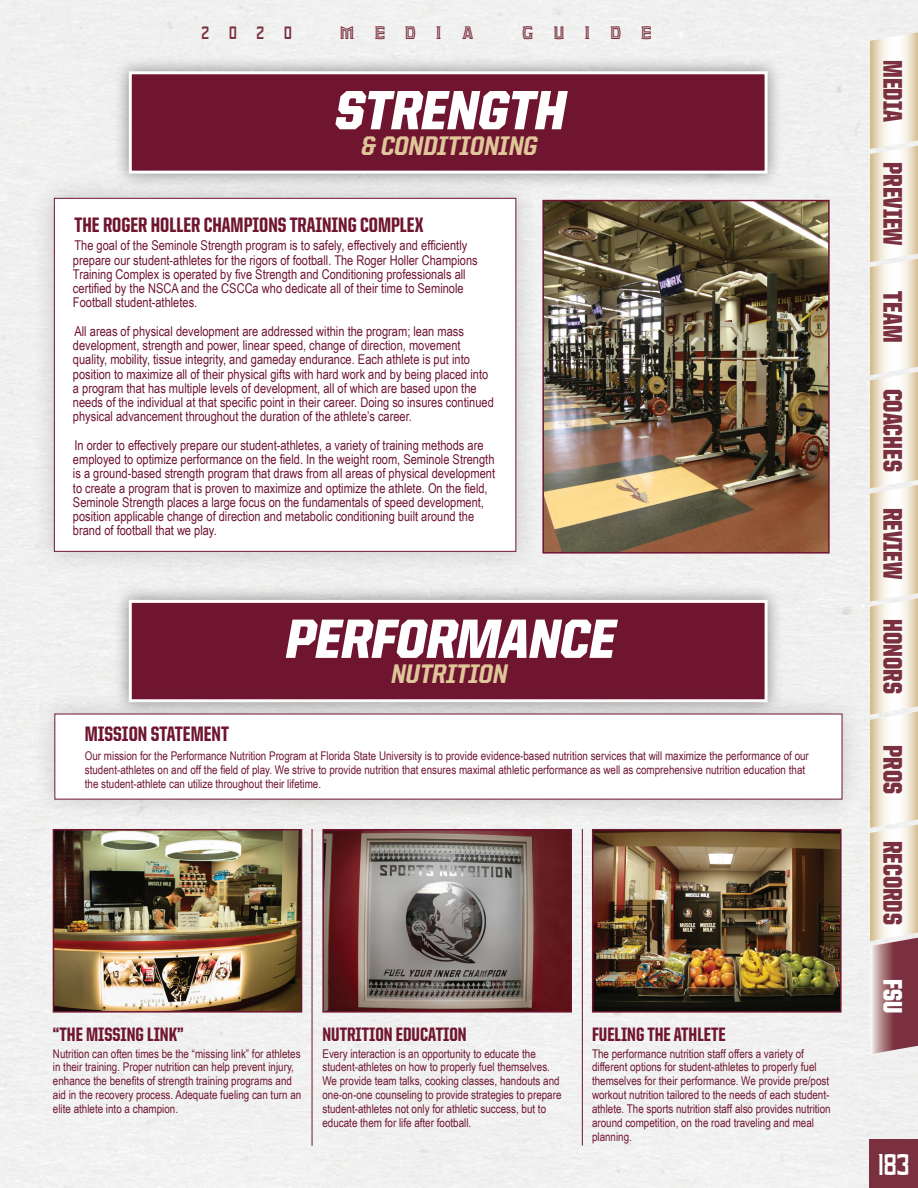
<style>
.page{position:relative;width:918px;height:1188px;background:#fff}
.page>*{position:absolute;margin:0;border:0;box-sizing:border-box;transform-origin:0 0}
.t1{font:italic 900 55.5px "United Sans Semi Cond";color:#fff}
.t2{font:700 30px "Unconquered";color:#fff}
.t3{font:900 27px "United Sans Cond";color:#7a303f}
.t4{font:italic 800 27px "United Sans Semi Cond";color:#dfc79a}
.t5{font:900 27px "United Sans Cond";color:#fff}
.t6{font:800 21px "United Sans Cond";color:#6f1530}
.t7{font:800 19.5px "United Sans Cond";color:#6f1530}
.t8{font:700 18px "Unconquered";letter-spacing:1.1em;color:#7a303f}
.t9{font:13.5px/14.2px "Arial Narrow";color:#6f1530}
.t10{font:12px/13.8px "Arial Narrow";color:#6f1530}
</style>
<div class="page">
<svg style="left:870px;top:32px;width:48px;height:1022px"></svg>
<div style="left:869px;top:1139px;width:49px;height:49px;background:#7a303f"></div>
<div style="left:31px;top:175px;width:508px;height:399px;background:#231f20;opacity:.2"></div>
<div style="left:54px;top:198px;width:462px;height:354px;background:#fff;border:1px solid #6f1530"></div>
<div style="left:114px;top:56px;width:669px;height:133px;background:#231f20;opacity:.51"></div>
<div style="left:130px;top:73px;width:636px;height:99px;background:#6f1530"></div>
<div style="left:129px;top:71px;width:639px;height:103px;border:3px solid #fff"></div>
<div style="left:114px;top:585px;width:669px;height:132px;background:#231f20;opacity:.51"></div>
<div style="left:130px;top:601px;width:636px;height:100px;background:#6f1530"></div>
<div style="left:129px;top:600px;width:639px;height:102px;border:3px solid #fff"></div>
<img style="left:545px;top:203px;width:282px;height:348px">
<div style="left:542px;top:200px;width:288px;height:354px;border:2px solid #6f1530"></div>
<hr style="left:312px;top:829px;width:1px;height:317px;background:#6f1530">
<hr style="left:582px;top:829px;width:1px;height:317px;background:#6f1530">
<img style="left:56px;top:832px;width:243px;height:178px">
<div style="left:53px;top:829px;width:249px;height:184px;border:2px solid #6f1530"></div>
<img style="left:325px;top:832px;width:244px;height:178px">
<div style="left:322px;top:829px;width:250px;height:184px;border:2px solid #6f1530"></div>
<img style="left:595px;top:832px;width:244px;height:178px">
<div style="left:592px;top:829px;width:250px;height:184px;border:2px solid #6f1530"></div>
<div style="left:32px;top:691px;width:833px;height:131px;background:#231f20;opacity:.2"></div>
<div style="left:54px;top:714px;width:788px;height:86px;background:#fff"></div>
<h3 class="t8" style="left:202px;top:26px;width:92px">2020</h3>
<h3 class="t8" style="left:340px;top:26px;width:134px">MEDIA</h3>
<h3 class="t8" style="left:522px;top:26px;width:131px">GUIDE</h3>
<h1 class="t1" style="left:333px;top:80px;width:242px">STRENGTH</h1>
<h3 class="t4" style="left:360px;top:131px;width:183px">&amp; CONDITIONING</h3>
<h3 class="t6" style="left:74px;top:213px;width:351px">THE ROGER HOLLER CHAMPIONS TRAINING COMPLEX</h3>
<p class="t9" style="left:73px;top:238px;width:406px">The goal of the Seminole Strength program is to safely, effectively and efficiently prepare our student-athletes for the rigors of football. The Roger Holler Champions Training Complex is operated by five Strength and Conditioning professionals all certified by the NSCA and the CSCCa who dedicate all of their time to Seminole Football student-athletes.</p>
<p class="t9" style="left:73px;top:323px;width:422px">All areas of physical development are addressed within the program; lean mass development, strength and power, linear speed, change of direction, movement quality, mobility, tissue integrity, and gameday endurance. Each athlete is put into position to maximize all of their physical gifts with hard work and by being placed into a program that has multiple levels of development, all of which are based upon the needs of the individual at that specific point in their career. Doing so insures continued physical advancement throughout the duration of the athlete’s career.</p>
<p class="t9" style="left:73px;top:437px;width:424px">In order to effectively prepare our student-athletes, a variety of training methods are employed to optimize performance on the field. In the weight room, Seminole Strength is a ground-based strength program that draws from all areas of physical development to create a program that is proven to maximize and optimize the athlete. On the field, Seminole Strength places a large focus on the fundamentals of speed development, position applicable change of direction and metabolic conditioning built around the brand of football that we play.</p>
<h1 class="t1" style="left:283px;top:609px;width:342px">PERFORMANCE</h1>
<h3 class="t4" style="left:390px;top:660px;width:123px">NUTRITION</h3>
<h3 class="t6" style="left:85px;top:723px;width:146px">MISSION STATEMENT</h3>
<p class="t10" style="left:85px;top:748px;width:726px;line-height:14.2px">Our mission for the Performance Nutrition Program at Florida State University is to provide evidence-based nutrition services that will maximize the performance of our student-athletes on and off the field of play. We strive to provide nutrition that ensures maximal athletic performance as well as comprehensive nutrition education that the student-athlete can utilize throughout their lifetime.</p>
<h3 class="t7" style="left:53px;top:1024px;width:132px">“THE MISSING LINK”</h3>
<p class="t10" style="left:53px;top:1046px;width:250px">Nutrition can often times be the “missing link” for athletes in their training. Proper nutrition can help prevent injury, enhance the benefits of strength training programs and aid in the recovery process. Adequate fueling can turn an elite athlete into a champion.</p>
<h3 class="t7" style="left:322px;top:1024px;width:146px">NUTRITION EDUCATION</h3>
<p class="t10" style="left:322px;top:1046px;width:241px">Every interaction is an opportunity to educate the student-athletes on how to properly fuel themselves.<br>We provide team talks, cooking classes, handouts and one-on-one counseling to provide strategies to prepare student-athletes not only for athletic success, but to educate them for life after football.</p>
<h3 class="t7" style="left:592px;top:1024px;width:135px">FUELING THE ATHLETE</h3>
<p class="t10" style="left:592px;top:1046px;width:240px">The performance nutrition staff offers a variety of different options for student-athletes to properly fuel themselves for their performance. We provide pre/post workout nutrition tailored to the needs of each student&shy;athlete. The sports nutrition staff also provides nutrition around competition, on the road traveling and meal planning.</p>
<h3 class="t3" style="left:907px;top:60px;width:63px;rotate:90deg">MEDIA</h3>
<h3 class="t3" style="left:907px;top:162px;width:85px;rotate:90deg">PREVIEW</h3>
<h3 class="t3" style="left:907px;top:291px;width:53px;rotate:90deg">TEAM</h3>
<h3 class="t3" style="left:907px;top:389px;width:84px;rotate:90deg">COACHES</h3>
<h3 class="t3" style="left:907px;top:508px;width:73px;rotate:90deg">REVIEW</h3>
<h3 class="t3" style="left:907px;top:619px;width:76px;rotate:90deg">HONORS</h3>
<h3 class="t3" style="left:907px;top:745px;width:50px;rotate:90deg">PROS</h3>
<h3 class="t3" style="left:907px;top:841px;width:85px;rotate:90deg">RECORDS</h3>
<h3 class="t5" style="left:907px;top:979px;width:36px;rotate:90deg">FSU</h3>
<h2 class="t2" style="left:878px;top:1153px;width:33px">183</h2>
</div>
